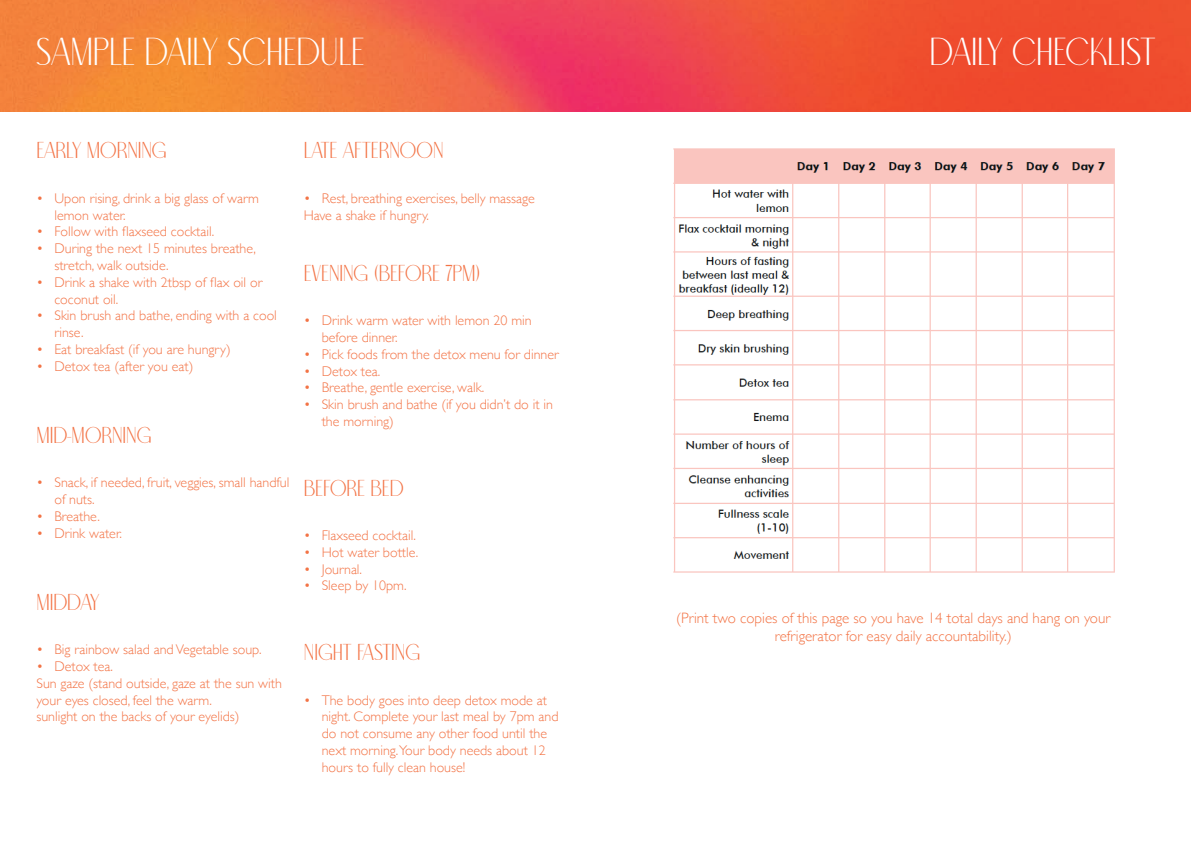
<style>
.page{position:relative;width:1191px;height:842px;background:#fff}
.page>*{position:absolute;margin:0;border:0;box-sizing:border-box;transform-origin:0 0}
.t1{font:39px "North Carossela";color:#fff}
.t2{font:23px "North Carossela";color:#f37345}
.t3{font:300 15px/18px "Gill Sans";color:#f37345;text-align:center}
.t4{font:300 14px/16.8px "Gill Sans";color:#f37345}
</style>
<div class="page">
<img style="left:0;top:0;width:1191px;height:112px">
<img style="left:673px;top:148px;width:442px;height:425px">
<h1 class="t1" style="left:36px;top:33px;width:329px">SAMPLE DAILY SCHEDULE</h1>
<h1 class="t1" style="left:929px;top:33px;width:227px">DAILY CHECKLIST</h1>
<h2 class="t2" style="left:36px;top:139px;width:132px">EARLY MORNING</h2>
<p class="t4" style="left:54px;top:189px;width:206px;text-indent:-18px">• Upon rising, drink a big glass of warm lemon water.</p>
<p class="t4" style="left:36px;top:223px;width:179px">• Follow with flaxseed cocktail.</p>
<p class="t4" style="left:54px;top:240px;width:203px;text-indent:-18px">• During the next 15 minutes breathe, stretch, walk outside.</p>
<p class="t4" style="left:54px;top:273px;width:209px;text-indent:-18px">• Drink a shake with 2tbsp of flax oil or coconut oil.</p>
<p class="t4" style="left:54px;top:307px;width:224px;text-indent:-18px">• Skin brush and bathe, ending with a cool rinse.</p>
<p class="t4" style="left:36px;top:340px;width:196px">• Eat breakfast (if you are hungry)</p>
<p class="t4" style="left:36px;top:357px;width:158px">• Detox tea (after you eat)</p>
<h2 class="t2" style="left:36px;top:423px;width:116px">MID-MORNING</h2>
<p class="t4" style="left:54px;top:474px;width:236px;text-indent:-18px">• Snack, if needed, fruit, veggies, small handful of nuts.</p>
<p class="t4" style="left:36px;top:507px;width:65px">• Breathe.</p>
<p class="t4" style="left:36px;top:524px;width:87px">• Drink water.</p>
<h2 class="t2" style="left:36px;top:590px;width:64px">MIDDAY</h2>
<p class="t4" style="left:36px;top:640px;width:227px">• Big rainbow salad and Vegetable soup.</p>
<p class="t4" style="left:36px;top:657px;width:247px">• Detox tea.<br>Sun gaze (stand outside, gaze at the sun with your eyes closed, feel the warm.<br>sunlight on the backs of your eyelids)</p>
<h2 class="t2" style="left:304px;top:139px;width:141px">LATE AFTERNOON</h2>
<p class="t4" style="left:304px;top:189px;width:232px">• Rest, breathing exercises, belly massage<br>Have a shake if hungry.</p>
<h2 class="t2" style="left:304px;top:261px;width:178px">EVENING (BEFORE 7PM)</h2>
<p class="t4" style="left:322px;top:312px;width:211px;text-indent:-18px">• Drink warm water with lemon 20 min before dinner.</p>
<p class="t4" style="left:304px;top:345px;width:257px">• Pick foods from the detox menu for dinner</p>
<p class="t4" style="left:304px;top:362px;width:78px">• Detox tea.</p>
<p class="t4" style="left:304px;top:379px;width:182px">• Breathe, gentle exercise, walk.</p>
<p class="t4" style="left:322px;top:396px;width:233px;text-indent:-18px">• Skin brush and bathe (if you didn’t do it in the morning)</p>
<h2 class="t2" style="left:304px;top:476px;width:101px">BEFORE BED</h2>
<p class="t4" style="left:304px;top:526px;width:114px">• Flaxseed cocktail.</p>
<p class="t4" style="left:304px;top:543px;width:116px">• Hot water bottle.</p>
<p class="t4" style="left:304px;top:560px;width:60px">• Journal.</p>
<p class="t4" style="left:304px;top:577px;width:104px">• Sleep by 10pm.</p>
<h2 class="t2" style="left:304px;top:641px;width:118px">NIGHT FASTING</h2>
<p class="t4" style="left:322px;top:691px;width:238px;text-indent:-18px">• The body goes into deep detox mode at night. Complete your last meal by 7pm and do not consume any other food until the next morning.Your body needs about 12 hours to fully clean house!</p>
<p class="t3" style="left:676px;top:608px;width:436px">(Print two copies of this page so you have 14 total days and hang on your refrigerator for easy daily accountability.)</p>
</div>
